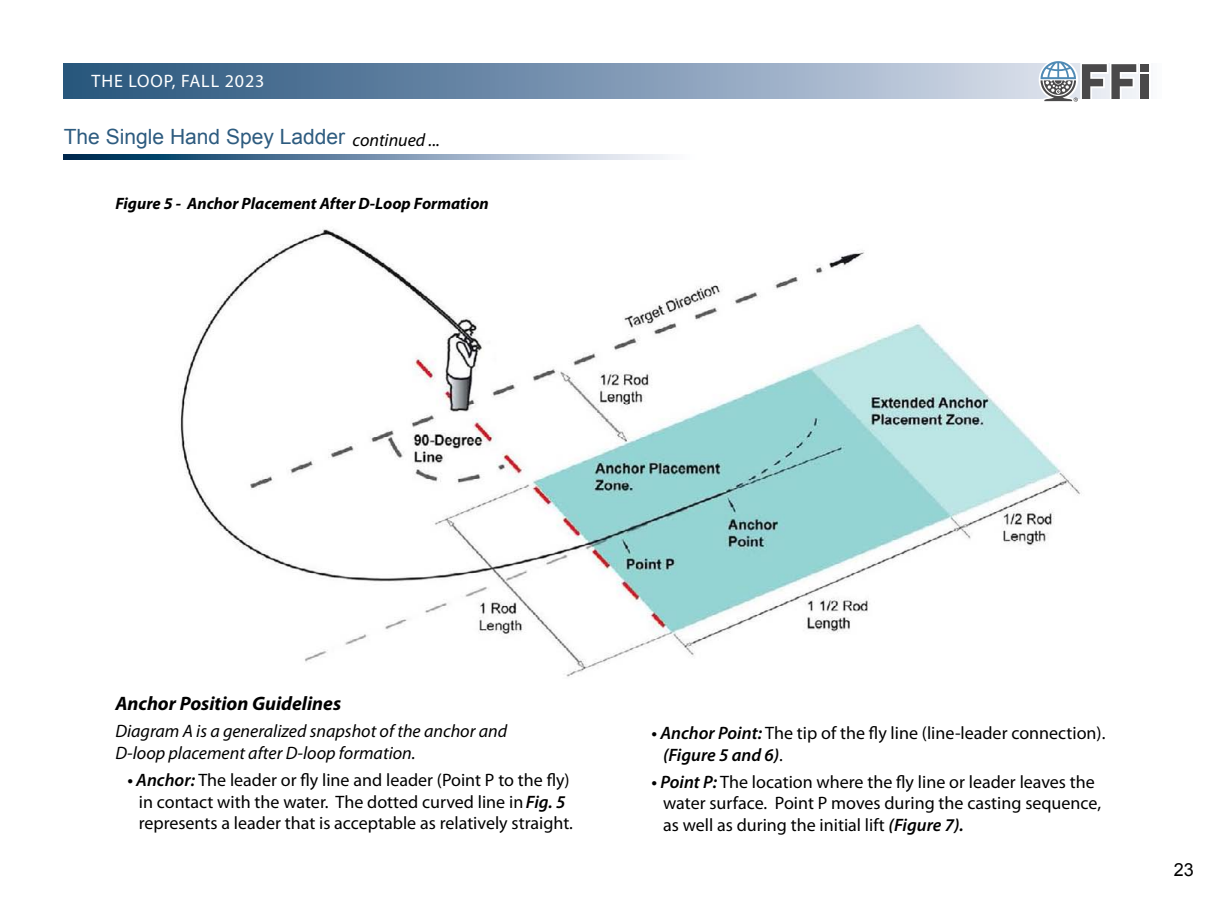
<style>
.page{position:relative;width:1225px;height:918px;background:#fff}
.page>*{position:absolute;margin:0;border:0;box-sizing:border-box;transform-origin:0 0}
.t1{font:21px "Arial";color:#2d5b7f}
.t2{font:italic 700 19.5px "Myriad Pro";color:#000}
.t3{font:18px/21.6px "Myriad Pro";color:#000}
.t4{font:italic 18px/21.6px "Myriad Pro";color:#000}
.t5{font:18px "Myriad Pro";letter-spacing:.05em;color:#fff}
.t6{font:18px "Arial";color:#000}
.t7{font:italic 700 16.5px "Myriad Pro";color:#000}
.s1{font-family:"Myriad Pro";font-style:italic;font-size:18px;color:#000}
.s2{font-weight:600;font-style:italic}
</style>
<div class="page">
<svg style="left:64px;top:64px;width:973px;height:34px;background:#7893af"></svg>
<div style="left:1140px;top:64px;width:9px;height:8px;background:#4a494a"></div>
<div style="left:1140px;top:75px;width:9px;height:24px;background:#4a494a"></div>
<svg style="left:1037px;top:61px;width:102px;height:41px"></svg>
<img style="left:179px;top:229px;width:901px;height:448px">
<svg style="left:64px;top:154px;width:604px;height:5px;background:#708ea9"></svg>
<p class="t5" style="left:91px;top:70px;width:174px">THE LOOP, FALL 2023</p>
<p class="t1" style="left:64px;top:123px;width:378px">The Single Hand Spey Ladder <span class="s1">continued ...</span></p>
<p class="t7" style="left:115px;top:193px;width:375px">Figure 5 - Anchor Placement After D-Loop Formation</p>
<p class="t2" style="left:115px;top:691px;width:227px">Anchor Position Guidelines</p>
<p class="t4" style="left:115px;top:720px;width:393px">Diagram A is a generalized snapshot of the anchor and<br>D-loop placement after D-loop formation.</p>
<p class="t3" style="left:139px;top:769px;width:436px;text-indent:-11px"><span class="s2">• Anchor:</span> The leader or fly line and leader (Point P to the fly) in contact with the water. The dotted curved line in <span class="s2">Fig. 5 </span>represents a leader that is acceptable as relatively straight.</p>
<p class="t3" style="left:663px;top:722px;width:444px;text-indent:-11px"><span class="s2">• Anchor Point:</span> The tip of the fly line (line-leader connection). <span class="s2">(Figure 5 and 6)</span>.</p>
<p class="t3" style="left:663px;top:771px;width:439px;text-indent:-11px"><span class="s2">• Point P:</span> The location where the fly line or leader leaves the water surface. Point P moves during the casting sequence, as well as during the initial lift <span class="s2">(Figure 7).</span></p>
<p class="t6" style="left:1173px;top:858px;width:22px">23</p>
</div>
